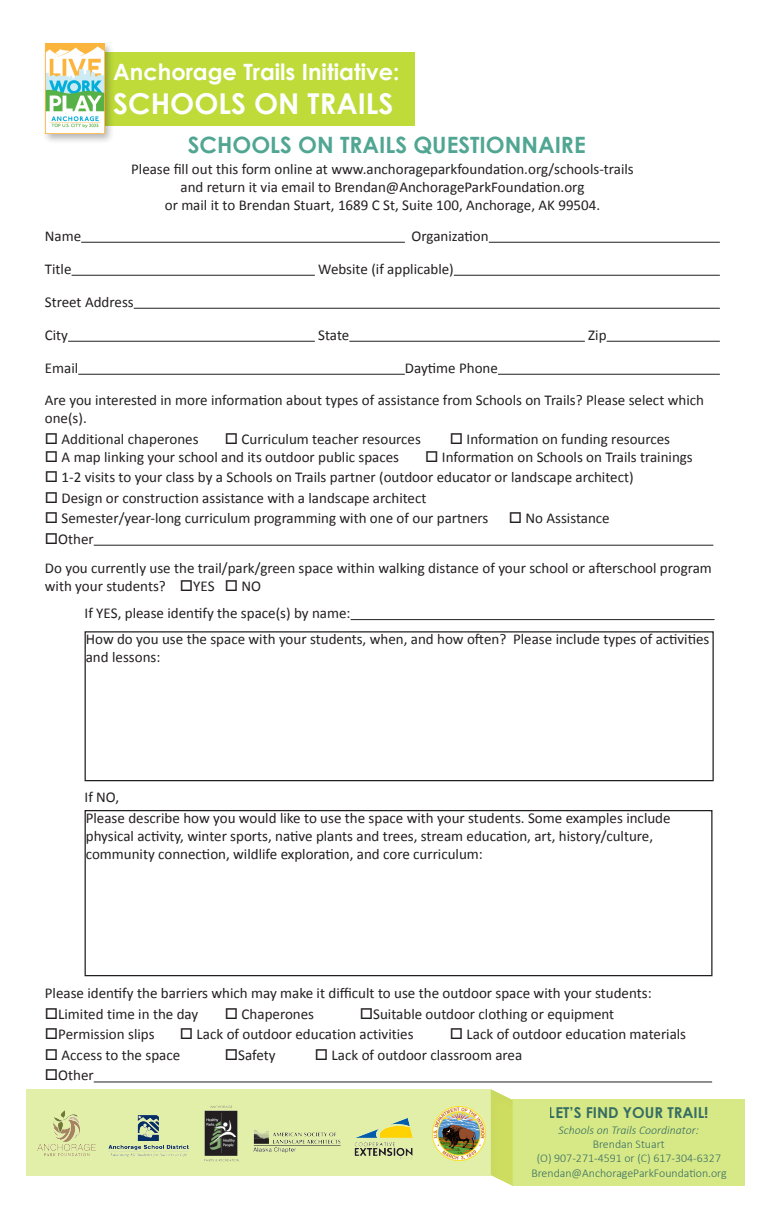
<style>
.page{position:relative;width:765px;height:1230px;background:#fff}
.page>*{position:absolute;margin:0;border:0;box-sizing:border-box;transform-origin:0 0}
.t1{font:700 28.75px "Century Gothic";color:#fff}
.t2{font:700 22.5px "Century Gothic";color:#50a692}
.t3{font:700 22.5px "Century Gothic";color:#fff}
.t4{font:15px/18px "Calibri";color:#231f20}
.t5{font:700 15px "Century Gothic";color:#004358}
.t6{font:300 11.88px/14.2px "Calibri";color:#004358;text-align:center}
.t7{font:italic 300 11.88px "Calibri";color:#004358}
</style>
<div class="page">
<hr style="left:81px;top:242px;width:324px;height:1px;background:#231f20">
<hr style="left:489px;top:242px;width:231px;height:1px;background:#231f20">
<hr style="left:72px;top:275px;width:243px;height:1px;background:#231f20">
<hr style="left:454px;top:275px;width:266px;height:1px;background:#231f20">
<hr style="left:134px;top:308px;width:586px;height:1px;background:#231f20">
<hr style="left:68px;top:341px;width:247px;height:1px;background:#231f20">
<hr style="left:349px;top:341px;width:236px;height:1px;background:#231f20">
<hr style="left:607px;top:341px;width:113px;height:1px;background:#231f20">
<hr style="left:78px;top:374px;width:327px;height:1px;background:#231f20">
<hr style="left:498px;top:374px;width:222px;height:1px;background:#231f20">
<div style="left:100px;top:52px;width:315px;height:74px;background:#bedb39"></div>
<div style="left:42px;top:41px;width:73px;height:103px;background:#231f20;opacity:.33"></div>
<img style="left:45px;top:44px;width:59px;height:90px">
<div style="left:85px;top:631px;width:629px;height:150px;border:1px solid #231f20"></div>
<hr style="left:351px;top:619px;width:364px;height:1px;background:#231f20">
<hr style="left:94px;top:545px;width:619px;height:1px;background:#231f20">
<div style="left:85px;top:810px;width:627px;height:166px;border:1px solid #231f20"></div>
<div style="left:513px;top:1100px;width:232px;height:86px;background:#d7e986"></div>
<div style="left:27px;top:1089px;width:464px;height:86px;background:#e2efa8"></div>
<div style="left:489px;top:1088px;width:24px;height:98px;background:#231f20;opacity:.04"></div>
<img style="left:432px;top:1107px;width:54px;height:53px">
<img style="left:37px;top:1110px;width:59px;height:47px">
<img style="left:354px;top:1118px;width:59px;height:41px">
<img style="left:253px;top:1130px;width:88px;height:23px">
<img style="left:109px;top:1115px;width:79px;height:42px">
<img style="left:204px;top:1105px;width:35px;height:57px">
<hr style="left:94px;top:1081px;width:618px;height:1px;background:#231f20">
<p class="t3" style="left:113px;top:54px;width:288px">Anchorage Trails Initiative:</p>
<p class="t1" style="left:113px;top:82px;width:282px">SCHOOLS ON TRAILS</p>
<p class="t2" style="left:188px;top:128px;width:399px">SCHOOLS ON TRAILS QUESTIONNAIRE</p>
<p class="t4" style="left:131px;top:160px;width:504px">Please fill out this form online at www.anchorageparkfoundation.org/schools-trails</p>
<p class="t4" style="left:181px;top:178px;width:405px">and return it via email to Brendan@AnchorageParkFoundation.org</p>
<p class="t4" style="left:165px;top:196px;width:437px">or mail it to Brendan Stuart, 1689 C St, Suite 100, Anchorage, AK 99504.</p>
<p class="t4" style="left:45px;top:227px;width:38px">Name</p>
<p class="t4" style="left:412px;top:227px;width:79px">Organization</p>
<p class="t4" style="left:45px;top:260px;width:28px">Title</p>
<p class="t4" style="left:318px;top:260px;width:137px">Website (if applicable)</p>
<p class="t4" style="left:45px;top:293px;width:90px">Street Address</p>
<p class="t4" style="left:45px;top:326px;width:25px">City</p>
<p class="t4" style="left:318px;top:326px;width:33px">State</p>
<p class="t4" style="left:588px;top:326px;width:20px">Zip</p>
<p class="t4" style="left:45px;top:359px;width:35px">Email</p>
<p class="t4" style="left:405px;top:359px;width:95px">Daytime Phone</p>
<p class="t4" style="left:45px;top:391px;width:661px">Are you interested in more information about types of assistance from Schools on Trails? Please select which one(s).</p>
<p class="t4" style="left:45px;top:430px;width:155px">□ Additional chaperones</p>
<p class="t4" style="left:225px;top:430px;width:198px">□ Curriculum teacher resources</p>
<p class="t4" style="left:450px;top:430px;width:222px">□ Information on funding resources</p>
<p class="t4" style="left:45px;top:448px;width:356px">□ A map linking your school and its outdoor public spaces</p>
<p class="t4" style="left:425px;top:448px;width:269px">□ Information on Schools on Trails trainings</p>
<p class="t4" style="left:45px;top:468px;width:590px">□ 1-2 visits to your class by a Schools on Trails partner (outdoor educator or landscape architect)</p>
<p class="t4" style="left:45px;top:489px;width:383px">□ Design or construction assistance with a landscape architect</p>
<p class="t4" style="left:45px;top:509px;width:445px">□ Semester/year-long curriculum programming with one of our partners</p>
<p class="t4" style="left:509px;top:509px;width:103px">□ No Assistance</p>
<p class="t4" style="left:45px;top:530px;width:50px">□Other</p>
<p class="t4" style="left:45px;top:559px;width:669px">Do you currently use the trail/park/green space within walking distance of your school or afterschool program with your students? □YES □ NO</p>
<p class="t4" style="left:85px;top:604px;width:268px">If YES, please identify the space(s) by name:</p>
<p class="t4" style="left:86px;top:630px;width:625px">How do you use the space with your students, when, and how often? Please include types of activities and lessons:</p>
<p class="t4" style="left:85px;top:788px;width:36px">If NO,</p>
<p class="t4" style="left:86px;top:809px;width:586px">Please describe how you would like to use the space with your students. Some examples include</p>
<p class="t4" style="left:86px;top:827px;width:569px">physical activity, winter sports, native plants and trees, stream education, art, history/culture, community connection, wildlife exploration, and core curriculum:</p>
<p class="t4" style="left:45px;top:984px;width:608px">Please identify the barriers which may make it difficult to use the outdoor space with your students:</p>
<p class="t4" style="left:45px;top:1005px;width:155px">□Limited time in the day</p>
<p class="t4" style="left:225px;top:1005px;width:91px">□ Chaperones</p>
<p class="t4" style="left:360px;top:1005px;width:256px">□Suitable outdoor clothing or equipment</p>
<p class="t4" style="left:45px;top:1025px;width:111px">□Permission slips</p>
<p class="t4" style="left:180px;top:1025px;width:235px">□ Lack of outdoor education activities</p>
<p class="t4" style="left:450px;top:1025px;width:238px">□ Lack of outdoor education materials</p>
<p class="t4" style="left:45px;top:1046px;width:137px">□ Access to the space</p>
<p class="t4" style="left:225px;top:1046px;width:52px">□Safety</p>
<p class="t4" style="left:315px;top:1046px;width:209px">□ Lack of outdoor classroom area</p>
<p class="t4" style="left:45px;top:1066px;width:50px">□Other</p>
<p class="t5" style="left:549px;top:1101px;width:161px">LET’S FIND YOUR TRAIL!</p>
<p class="t7" style="left:559px;top:1123px;width:142px">Schools on Trails Coordinator:</p>
<p class="t6" style="left:531px;top:1137px;width:197px">Brendan Stuart<br>(O) 907-271-4591 or (C) 617-304-6327<br>Brendan@AnchorageParkFoundation.org</p>
</div>
